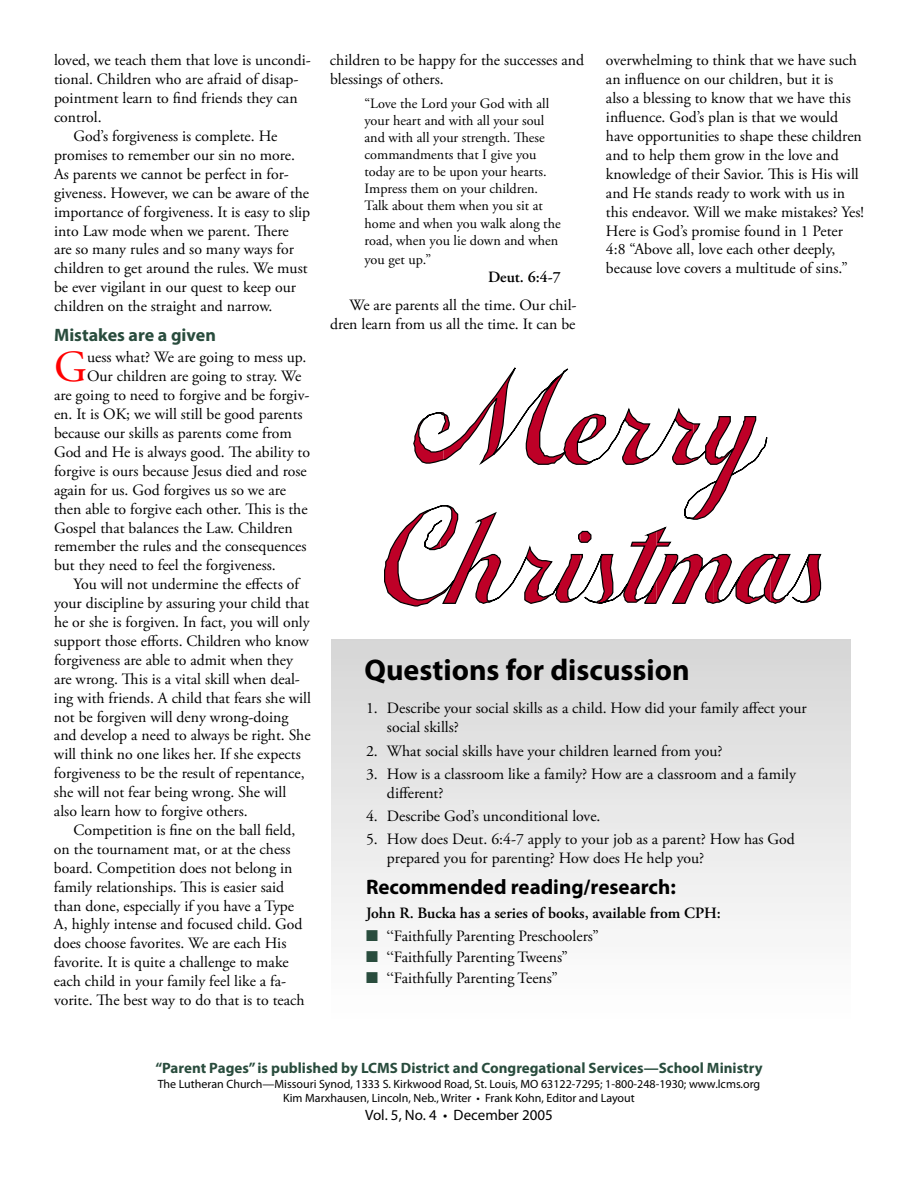
<style>
.page{position:relative;width:918px;height:1188px;background:#fff}
.page>*{position:absolute;margin:0;border:0;box-sizing:border-box;transform-origin:0 0}
.t1{font:44.25px "Adobe Garamond Pro";color:#f00}
.t2{font:700 30px "Myriad Pro";color:#000}
.t3{font:700 21px "Myriad Pro";color:#000}
.t4{font:700 18px "Myriad Pro";color:#294c3d}
.t5{font:15.75px/18.9px "Adobe Garamond Pro";color:#000}
.t6{font:600 15.75px "Adobe Garamond Pro";color:#000}
.t7{font:700 15px "Myriad Pro";color:#294c3d}
.t8{font:15px "Myriad Pro";color:#000}
.t9{font:14.25px/17.1px "Adobe Garamond Pro";color:#000}
.t10{font:12px/14.4px "Myriad Pro";color:#000;text-align:center}
.s1{color:#294c3d}
.s2{font-family:"Times New Roman"}
</style>
<div class="page">
<div style="left:332px;top:639px;width:518px;height:384px;background:linear-gradient(to bottom,#d6d6d6,#fff)"></div>
<svg style="left:413px;top:368px;width:355px;height:137px"></svg>
<svg style="left:384px;top:505px;width:437px;height:102px"></svg>
<p class="t5" style="left:54px;top:52px;width:258px">loved, we teach them that love is uncondi-</p>
<p class="t5" style="left:54px;top:70px;width:246px">tional. Children who are afraid of disap-</p>
<p class="t5" style="left:54px;top:89px;width:245px">pointment learn to find friends they can</p>
<p class="t5" style="left:54px;top:108px;width:49px">control.</p>
<p class="t5" style="left:74px;top:127px;width:205px">God’s forgiveness is complete. He</p>
<p class="t5" style="left:54px;top:146px;width:242px">promises to remember our sin no more.</p>
<p class="t5" style="left:54px;top:165px;width:236px">As parents we cannot be perfect in for-</p>
<p class="t5" style="left:54px;top:184px;width:257px">giveness. However, we can be aware of the</p>
<p class="t5" style="left:54px;top:203px;width:258px">importance of forgiveness. It is easy to slip</p>
<p class="t5" style="left:54px;top:222px;width:236px">into Law mode when we parent. There</p>
<p class="t5" style="left:54px;top:241px;width:241px">are so many rules and so many ways for</p>
<p class="t5" style="left:54px;top:259px;width:255px">children to get around the rules. We must</p>
<p class="t5" style="left:54px;top:278px;width:244px">be ever vigilant in our quest to keep our</p>
<p class="t5" style="left:54px;top:297px;width:220px">children on the straight and narrow.</p>
<p class="t4" style="left:54px;top:325px;width:163px">Mistakes are a given</p>
<h1 class="t1" style="left:54px;top:341px;width:35px">G</h1>
<p class="t5" style="left:87px;top:349px;width:221px">uess what? We are going to mess up.</p>
<p class="t5" style="left:87px;top:367px;width:216px">Our children are going to stray. We</p>
<p class="t5" style="left:54px;top:386px;width:257px">are going to need to forgive and be forgiv-</p>
<p class="t5" style="left:54px;top:405px;width:250px">en. It is OK; we will still be good parents</p>
<p class="t5" style="left:54px;top:424px;width:239px">because our skills as parents come from</p>
<p class="t5" style="left:54px;top:443px;width:258px">God and He is always good. The ability to</p>
<p class="t5" style="left:54px;top:462px;width:254px">forgive is ours because Jesus died and rose</p>
<p class="t5" style="left:54px;top:481px;width:234px">again for us. God forgives us so we are</p>
<p class="t5" style="left:54px;top:500px;width:255px">then able to forgive each other. This is the</p>
<p class="t5" style="left:54px;top:519px;width:240px">Gospel that balances the Law. Children</p>
<p class="t5" style="left:54px;top:538px;width:254px">remember the rules and the consequences</p>
<p class="t5" style="left:54px;top:556px;width:223px">but they need to feel the forgiveness.</p>
<p class="t5" style="left:73px;top:575px;width:227px">You will not undermine the effects of</p>
<p class="t5" style="left:54px;top:594px;width:257px">your discipline by assuring your child that</p>
<p class="t5" style="left:54px;top:613px;width:257px">he or she is forgiven. In fact, you will only</p>
<p class="t5" style="left:54px;top:632px;width:256px">support those efforts. Children who know</p>
<p class="t5" style="left:54px;top:651px;width:241px">forgiveness are able to admit when they</p>
<p class="t5" style="left:54px;top:670px;width:247px">are wrong. This is a vital skill when deal-</p>
<p class="t5" style="left:54px;top:689px;width:259px">ing with friends. A child that fears she will</p>
<p class="t5" style="left:54px;top:708px;width:236px">not be forgiven will deny wrong-doing</p>
<p class="t5" style="left:54px;top:727px;width:258px">and develop a need to always be right. She</p>
<p class="t5" style="left:54px;top:745px;width:248px">will think no one likes her. If she expects</p>
<p class="t5" style="left:54px;top:764px;width:252px">forgiveness to be the result of repentance,</p>
<p class="t5" style="left:54px;top:783px;width:234px">she will not fear being wrong. She will</p>
<p class="t5" style="left:54px;top:802px;width:195px">also learn how to forgive others.</p>
<p class="t5" style="left:73px;top:821px;width:223px">Competition is fine on the ball field,</p>
<p class="t5" style="left:54px;top:840px;width:238px">on the tournament mat, or at the chess</p>
<p class="t5" style="left:54px;top:859px;width:240px">board. Competition does not belong in</p>
<p class="t5" style="left:54px;top:878px;width:232px">family relationships. This is easier said</p>
<p class="t5" style="left:54px;top:897px;width:242px">than done, especially if you have a Type</p>
<p class="t5" style="left:54px;top:916px;width:250px">A, highly intense and focused child. God</p>
<p class="t5" style="left:54px;top:934px;width:234px">does choose favorites. We are each His</p>
<p class="t5" style="left:54px;top:953px;width:236px">favorite. It is quite a challenge to make</p>
<p class="t5" style="left:54px;top:972px;width:234px">each child in your family feel like a fa-</p>
<p class="t5" style="left:54px;top:991px;width:252px">vorite. The best way to do that is to teach</p>
<p class="t5" style="left:330px;top:52px;width:256px">children to be happy for the successes and blessings of others.</p>
<p class="t9" style="left:364px;top:95px;width:198px">“Love the Lord your God with all your heart and with all your soul and with all your strength. These commandments that I give you today are to be upon your hearts.<br>Impress them on your children.<br>Talk about them when you sit at home and when you walk along the road, when you lie down and when</p>
<p class="t9" style="left:364px;top:251px;width:68px">you get up.”</p>
<p class="t6" style="left:488px;top:268px;width:74px">Deut. 6:4-7</p>
<p class="t5" style="left:330px;top:296px;width:248px;text-align:right">We are parents all the time. Our chil&shy;dren learn from us all the time. It can be</p>
<p class="t5" style="left:606px;top:52px;width:259px">overwhelming to think that we have such an influence on our children, but it is<br>also a blessing to know that we have this influence. God’s plan is that we would have opportunities to shape these children and to help them grow in the love and knowledge of their Savior. This is His will and He stands ready to work with us in this endeavor. Will we make mistakes? Yes!<br>Here is God’s promise found in 1 Peter 4:8 “Above all, love each other deeply, because love covers a multitude of sins.”</p>
<h2 class="t2" style="left:364px;top:653px;width:327px">Questions for discussion</h2>
<p class="t5" style="left:387px;top:700px;width:421px;text-indent:-21px">1. Describe your social skills as a child. How did your family affect your social skills?</p>
<p class="t5" style="left:366px;top:742px;width:358px">2. What social skills have your children learned from you?</p>
<p class="t5" style="left:387px;top:765px;width:410px;text-indent:-21px">3. How is a classroom like a family? How are a classroom and a family different?</p>
<p class="t5" style="left:366px;top:807px;width:236px">4. Describe God’s unconditional love.</p>
<p class="t5" style="left:387px;top:830px;width:410px;text-indent:-21px">5. How does Deut. 6:4-7 apply to your job as a parent? How has God prepared you for parenting? How does He help you?</p>
<h3 class="t3" style="left:366px;top:875px;width:311px">Recommended reading/research:</h3>
<p class="t6" style="left:366px;top:904px;width:357px">John R. Bucka has a series of books, available from CPH:</p>
<p class="t5" style="left:366px;top:927px;width:234px"><span class="s1">■</span> <span class="s2">“</span>Faithfully Parenting Preschoolers”</p>
<p class="t5" style="left:366px;top:948px;width:203px"><span class="s1">■</span> <span class="s2">“</span>Faithfully Parenting Tweens”</p>
<p class="t5" style="left:366px;top:969px;width:193px"><span class="s1">■</span> <span class="s2">“</span>Faithfully Parenting Teens”</p>
<p class="t7" style="left:155px;top:1060px;width:609px">“Parent Pages” is published by LCMS District and Congregational Services—School Ministry</p>
<p class="t10" style="left:158px;top:1077px;width:604px">The Lutheran Church—Missouri Synod, 1333 S. Kirkwood Road, St. Louis, MO 63122-7295; 1-800-248-1930; www.lcms.org<br>Kim Marxhausen, Lincoln, Neb., Writer • Frank Kohn, Editor and Layout</p>
<p class="t8" style="left:365px;top:1107px;width:189px">Vol. 5, No. 4 • December 2005</p>
</div>
